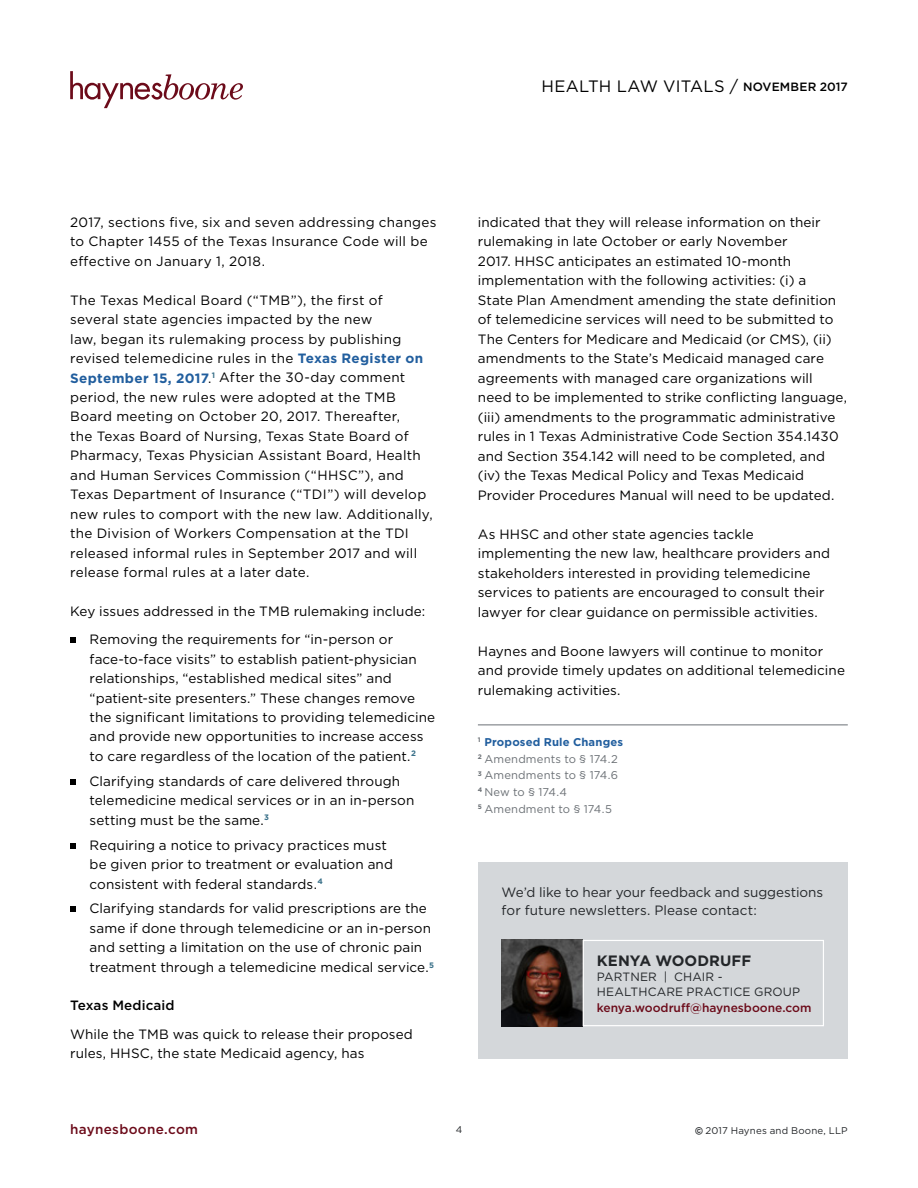
<style>
.page{position:relative;width:918px;height:1188px;background:#fff}
.page>*{position:absolute;margin:0;border:0;box-sizing:border-box;transform-origin:0 0}
.t1{font:16.5px "Gotham";letter-spacing:.01em;color:#000}
.t2{font:700 15px "Gotham";letter-spacing:.005em;color:#232629}
.t3{font:13.5px/19.5px "Gotham";letter-spacing:.01em;color:#000}
.t4{font:13.5px/18px "Gotham";color:#232629}
.t5{font:500 13.5px "Gotham";letter-spacing:.025em;color:#6c0b1a}
.t6{font:500 13.5px "Gotham";letter-spacing:.005em;color:#000}
.t7{font:12px/15px "Gotham";letter-spacing:.01em;color:#232629}
.t8{font:500 12px "Gotham";color:#6c0b1a}
.t9{font:11.25px/16.8px "Gotham";letter-spacing:.015em;color:#6b7075}
.t10{font:9.75px "Gotham";letter-spacing:.02em;color:#232629}
.s1{font-weight:500;font-size:12px}
.s2{font-weight:700;color:#215e9e}
.s3{font-family:"Gill Sans";font-weight:700}
</style>
<div class="page">
<svg style="left:70px;top:71px;width:173px;height:37px"></svg>
<svg style="left:70px;top:637px;width:6px;height:6px"></svg>
<svg style="left:70px;top:779px;width:6px;height:6px"></svg>
<svg style="left:70px;top:843px;width:6px;height:6px"></svg>
<svg style="left:70px;top:906px;width:6px;height:6px"></svg>
<hr style="left:478px;top:725px;width:370px;height:1px;background:#6b7075">
<div style="left:478px;top:862px;width:370px;height:197px;background:#d4d7da"></div>
<img style="left:502px;top:940px;width:81px;height:86px">
<div style="left:583px;top:940px;width:241px;height:86px;border:1px solid #fff"></div>
<p class="t1" style="left:541px;top:76px;width:308px">HEALTH LAW VITALS / <span class="s1">NOVEMBER 2017</span></p>
<p class="t3" style="left:70px;top:212px;width:368px">2017, sections five, six and seven addressing changes to Chapter 1455 of the Texas Insurance Code will be effective on January 1, 2018.</p>
<p class="t3" style="left:70px;top:290px;width:364px">The Texas Medical Board (“TMB”), the first of several state agencies impacted by the new<br>law, began its rulemaking process by publishing revised telemedicine rules in the <span class="s2">Texas Register on September 15, 2017</span>.<sup>1</sup> After the 30-day comment period, the new rules were adopted at the TMB Board meeting on October 20, 2017. Thereafter,<br>the Texas Board of Nursing, Texas State Board of Pharmacy, Texas Physician Assistant Board, Health and Human Services Commission (“HHSC”), and Texas Department of Insurance (“TDI”) will develop new rules to comport with the new law. Additionally, the Division of Workers Compensation at the TDI released informal rules in September 2017 and will release formal rules at a later date.</p>
<p class="t3" style="left:90px;top:597px;width:337px;line-height:28px;text-indent:-19px">Key issues addressed in the TMB rulemaking include:<br>Removing the requirements for “in-person or</p>
<p class="t3" style="left:90px;top:649px;width:347px">face-to-face visits” to establish patient-physician relationships, “established medical sites” and “patient-site presenters.” These changes remove the significant limitations to providing telemedicine and provide new opportunities to increase access to care regardless of the location of the patient.<sup>2</sup></p>
<p class="t3" style="left:90px;top:771px;width:326px">Clarifying standards of care delivered through telemedicine medical services or in an in-person setting must be the same.<sup>3</sup></p>
<p class="t3" style="left:90px;top:835px;width:305px">Requiring a notice to privacy practices must be given prior to treatment or evaluation and consistent with federal standards.<sup>4</sup></p>
<p class="t3" style="left:90px;top:899px;width:346px">Clarifying standards for valid prescriptions are the same if done through telemedicine or an in-person and setting a limitation on the use of chronic pain treatment through a telemedicine medical service.<sup>5</sup></p>
<p class="t6" style="left:70px;top:997px;width:106px">Texas Medicaid</p>
<p class="t3" style="left:70px;top:1024px;width:344px">While the TMB was quick to release their proposed rules, HHSC, the state Medicaid agency, has</p>
<p class="t3" style="left:478px;top:212px;width:371px">indicated that they will release information on their rulemaking in late October or early November<br>2017. HHSC anticipates an estimated 10-month implementation with the following activities: (i) a<br>State Plan Amendment amending the state definition of telemedicine services will need to be submitted to The Centers for Medicare and Medicaid (or CMS), (ii) amendments to the State’s Medicaid managed care agreements with managed care organizations will need to be implemented to strike conflicting language, (iii) amendments to the programmatic administrative rules in 1 Texas Administrative Code Section 354.1430 and Section 354.142 will need to be completed, and (iv) the Texas Medical Policy and Texas Medicaid Provider Procedures Manual will need to be updated.</p>
<p class="t3" style="left:478px;top:524px;width:354px">As HHSC and other state agencies tackle implementing the new law, healthcare providers and stakeholders interested in providing telemedicine services to patients are encouraged to consult their lawyer for clear guidance on permissible activities.</p>
<p class="t3" style="left:478px;top:641px;width:369px">Haynes and Boone lawyers will continue to monitor and provide timely updates on additional telemedicine rulemaking activities.</p>
<p class="t9" style="left:478px;top:733px;width:147px"><sup>1</sup> <span class="s2">Proposed Rule Changes<br></span><sup>2</sup> Amendments to § 174.2<br><sup>3</sup> Amendments to § 174.6<br><sup>4</sup> New to § 174.4<br><sup>5</sup> Amendment to § 174.5</p>
<p class="t4" style="left:502px;top:883px;width:323px">We’d like to hear your feedback and suggestions for future newsletters. Please contact:</p>
<p class="t2" style="left:597px;top:951px;width:156px">KENYA WOODRUFF</p>
<p class="t7" style="left:597px;top:969px;width:205px">PARTNER | CHAIR -<br>HEALTHCARE PRACTICE GROUP</p>
<p class="t8" style="left:597px;top:1000px;width:216px">kenya.woodruff@haynesboone.com</p>
<p class="t5" style="left:70px;top:1120px;width:129px">haynesboone.com</p>
<p class="t10" style="left:456px;top:1124px;width:8px">4</p>
<p class="t10" style="left:695px;top:1124px;width:154px"><span class="s3">©</span> 2017 Haynes and Boone, LLP</p>
</div>
